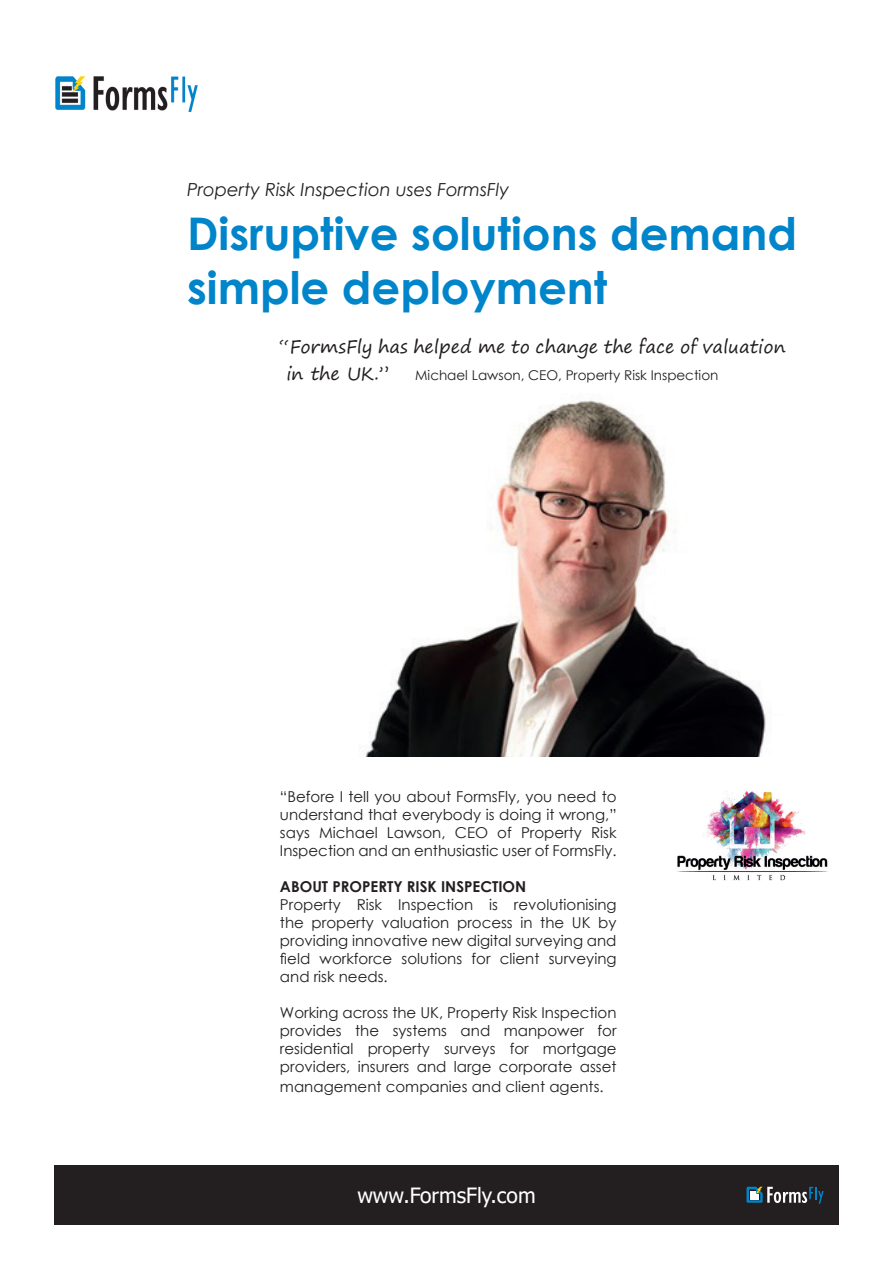
<style>
.page{position:relative;width:893px;height:1263px;background:#fff}
.page>*{position:absolute;margin:0;border:0;box-sizing:border-box;transform-origin:0 0}
.t1{font:700 45px/54px "Century Gothic";color:#0085cb}
.t2{font:21px "Tahoma";color:#fff}
.t3{font:18px/27px "Segoe Print";color:#231f20}
.t4{font:italic 18px "Century Gothic";color:#231f20}
.t5{font:15px/18px "Century Gothic";color:#231f20;text-align:justify}
.t6{font:700 15px "Century Gothic";color:#231f20}
.t7{font:13.5px "Century Gothic";color:#231f20}
</style>
<div class="page">
<img style="left:55px;top:76px;width:143px;height:36px">
<img style="left:363px;top:400px;width:403px;height:357px">
<img style="left:677px;top:791px;width:151px;height:90px">
<div style="left:54px;top:1165px;width:785px;height:60px;background:#231f20"></div>
<svg style="left:746px;top:1187px;width:78px;height:17px"></svg>
<p class="t4" style="left:187px;top:177px;width:324px">Property Risk Inspection uses FormsFly</p>
<h1 class="t1" style="left:187px;top:205px;width:612px">Disruptive solutions demand simple deployment</h1>
<p class="t3" style="left:286px;top:333px;width:501px;text-indent:-7px">“FormsFly has helped me to change the face of valuation in the UK.”</p>
<p class="t7" style="left:415px;top:366px;width:305px">Michael Lawson, CEO, Property Risk Inspection</p>
<p class="t5" style="left:280px;top:787px;width:338px">“Before I tell you about FormsFly, you need to understand that everybody is doing it wrong,” says Michael Lawson, CEO of Property Risk Inspection and an enthusiastic user of FormsFly.</p>
<p class="t6" style="left:280px;top:875px;width:248px">ABOUT PROPERTY RISK INSPECTION</p>
<p class="t5" style="left:280px;top:895px;width:338px">Property Risk Inspection is revolutionising the property valuation process in the UK by providing innovative new digital surveying and field workforce solutions for client surveying and risk needs.</p>
<p class="t5" style="left:280px;top:1003px;width:338px">Working across the UK, Property Risk Inspection provides the systems and manpower for residential property surveys for mortgage providers, insurers and large corporate asset</p>
<p class="t5" style="left:280px;top:1077px;width:325px">management companies and client agents.</p>
<h2 class="t2" style="left:357px;top:1182px;width:180px">www.FormsFly.com</h2>
</div>
